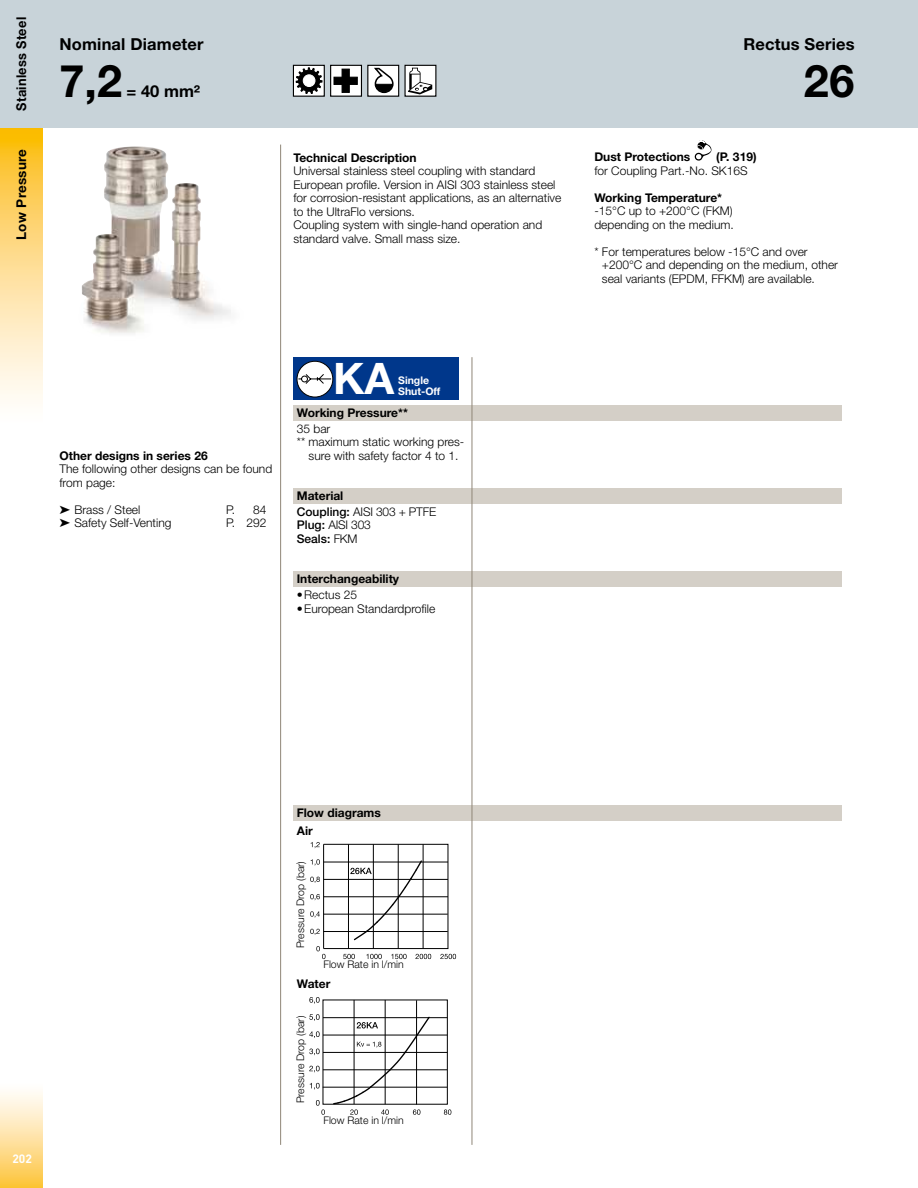
<style>
.page{position:relative;width:918px;height:1188px;background:#fff}
.page>*{position:absolute;margin:0;border:0;box-sizing:border-box;transform-origin:0 0}
.t1{font:700 45px "Helvetica Neue LT Std";color:#000}
.t2{font:700 43.5px "Helvetica Neue LT Std";color:#fff}
.t3{font:700 16.5px "Helvetica Neue LT Std";letter-spacing:.01em;color:#000}
.t4{font:700 13.5px "Helvetica Neue LT Std";letter-spacing:.02em;color:#000;scale:.95 1}
.t5{font:700 13.5px "Helvetica Neue LT Std";letter-spacing:.02em;color:#000}
.t6{font:300 12px/13.5px "Helvetica Neue LT Std";color:#000}
.t7{font:700 12px/15.6px "Helvetica Neue LT Std";color:#000}
.t8{font:500 12px/13.5px "Helvetica Neue LT Std";color:#000}
.t9{font:700 12px "DINOT";color:#fff}
.t10{font:300 10.5px "Helvetica Neue LT Std";color:#000}
.t11{font:700 10.5px/10.5px "Helvetica Neue LT Std";color:#fff}
.s1{font-weight:700}
.s2{font-weight:300}
.s3{font-weight:500}
</style>
<div class="page">
<svg style="left:0;top:128px;width:43px;height:274px;background:#fddc8c"></svg>
<div style="left:0;top:0;width:918px;height:128px;background:#c8d3d9"></div>
<div style="left:0;top:1082px;width:43px;height:106px;background:linear-gradient(to bottom,#fff,#fdc642)"></div>
<div style="left:293px;top:571px;width:549px;height:16px;background:#d4cfc7"></div>
<div style="left:293px;top:488px;width:549px;height:15px;background:#d4cfc7"></div>
<div style="left:293px;top:805px;width:549px;height:16px;background:#d4cfc7"></div>
<div style="left:293px;top:405px;width:549px;height:16px;background:#d4cfc7"></div>
<hr style="left:280px;top:145px;width:1px;height:1000px;background:#8f8678">
<hr style="left:472px;top:357px;width:1px;height:788px;background:#8f8678">
<div style="left:293px;top:358px;width:166px;height:42px;background:#00378b"></div>
<div style="left:297px;top:361px;width:36px;height:36px;background:#fff;border-radius:50%"></div>
<div style="left:297px;top:361px;width:36px;height:36px;border:1px solid #000;border-radius:50%"></div>
<svg style="left:298px;top:374px;width:34px;height:11px"></svg>
<svg style="left:695px;top:140px;width:16px;height:21px"></svg>
<div style="left:323px;top:844px;width:125px;height:105px;border:1px solid #000"></div>
<hr style="left:324px;top:914px;width:124px;height:1px;background:#000">
<hr style="left:323px;top:931px;width:125px;height:1px;background:#000">
<hr style="left:324px;top:862px;width:124px;height:1px;background:#000">
<hr style="left:324px;top:879px;width:124px;height:1px;background:#000">
<hr style="left:324px;top:896px;width:124px;height:1px;background:#000">
<svg style="left:311px;top:842px;width:9px;height:6px"></svg>
<svg style="left:311px;top:859px;width:9px;height:7px"></svg>
<svg style="left:310px;top:877px;width:10px;height:6px"></svg>
<svg style="left:310px;top:894px;width:10px;height:6px"></svg>
<svg style="left:310px;top:911px;width:10px;height:7px"></svg>
<svg style="left:310px;top:929px;width:10px;height:6px"></svg>
<hr style="left:323px;top:844px;width:1px;height:105px;background:#000">
<hr style="left:348px;top:844px;width:1px;height:105px;background:#000">
<hr style="left:373px;top:844px;width:1px;height:105px;background:#000">
<hr style="left:398px;top:844px;width:1px;height:105px;background:#000">
<hr style="left:423px;top:844px;width:1px;height:105px;background:#000">
<svg style="left:316px;top:946px;width:10px;height:13px"></svg>
<svg style="left:343px;top:954px;width:12px;height:5px"></svg>
<svg style="left:366px;top:954px;width:16px;height:5px"></svg>
<svg style="left:391px;top:954px;width:16px;height:5px"></svg>
<svg style="left:415px;top:954px;width:16px;height:5px"></svg>
<svg style="left:440px;top:954px;width:16px;height:5px"></svg>
<svg style="left:350px;top:859px;width:73px;height:82px"></svg>
<div style="left:323px;top:1000px;width:125px;height:105px;border:1px solid #000"></div>
<hr style="left:323px;top:1069px;width:124px;height:1px;background:#000">
<hr style="left:323px;top:1087px;width:124px;height:1px;background:#000">
<hr style="left:323px;top:1017px;width:124px;height:1px;background:#000">
<hr style="left:323px;top:1035px;width:124px;height:1px;background:#000">
<hr style="left:323px;top:1052px;width:124px;height:1px;background:#000">
<hr style="left:416px;top:1000px;width:1px;height:105px;background:#000">
<hr style="left:385px;top:1000px;width:1px;height:104px;background:#000">
<hr style="left:354px;top:1000px;width:1px;height:104px;background:#000">
<svg style="left:444px;top:1109px;width:7px;height:6px"></svg>
<svg style="left:309px;top:997px;width:11px;height:7px"></svg>
<svg style="left:309px;top:1014px;width:11px;height:7px"></svg>
<svg style="left:309px;top:1031px;width:11px;height:7px"></svg>
<svg style="left:309px;top:1049px;width:11px;height:6px"></svg>
<svg style="left:309px;top:1066px;width:11px;height:6px"></svg>
<svg style="left:310px;top:1083px;width:10px;height:7px"></svg>
<svg style="left:316px;top:1100px;width:9px;height:15px"></svg>
<svg style="left:332px;top:1015px;width:99px;height:100px"></svg>
<div style="left:293px;top:65px;width:31px;height:31px;background:#fff"></div>
<div style="left:293px;top:65px;width:32px;height:32px;border:1px solid #000"></div>
<svg style="left:296px;top:68px;width:26px;height:26px"></svg>
<div style="left:303px;top:75px;width:12px;height:12px;background:#fff;border-radius:50%"></div>
<div style="left:303px;top:75px;width:12px;height:12px;border:1px solid #fff;border-radius:50%"></div>
<svg style="left:332px;top:67px;width:28px;height:28px"></svg>
<div style="left:330px;top:65px;width:32px;height:32px;border:1px solid #000"></div>
<div style="left:342px;top:69px;width:7px;height:23px;background:#000"></div>
<div style="left:334px;top:77px;width:23px;height:8px;background:#000;border:1px solid #000"></div>
<div style="left:368px;top:65px;width:31px;height:31px;background:#fff"></div>
<div style="left:367px;top:65px;width:32px;height:32px;border:1px solid #000"></div>
<svg style="left:373px;top:66px;width:21px;height:28px"></svg>
<div style="left:405px;top:65px;width:31px;height:31px;background:#fff"></div>
<svg style="left:408px;top:68px;width:24px;height:26px"></svg>
<img style="left:81px;top:146px;width:150px;height:188px">
<p class="t4" style="left:13px;top:111px;width:100px;rotate:-90deg">Stainless Steel</p>
<p class="t5" style="left:13px;top:240px;width:92px;rotate:-90deg">Low Pressure</p>
<p class="t3" style="left:60px;top:34px;width:146px">Nominal Diameter</p>
<p class="t1" style="left:60px;top:53px;width:64px">7,2</p>
<p class="t3" style="left:127px;top:81px;width:75px">= 40 mm²</p>
<p class="t6" style="left:293px;top:150px;width:270px"><span class="s1">Technical Description<br></span>Universal stainless steel coupling with standard European profile. Version in AISI 303 stainless steel for corrosion-resistant applications, as an alternative to the UltraFlo versions.<br>Coupling system with single-hand operation and standard valve. Small mass size.</p>
<p class="t6" style="left:60px;top:449px;width:214px"><span class="s1">Other designs in series 26<br></span>The following other designs can be found from page:</p>
<p class="t6" style="left:60px;top:503px;width:82px">➤ Brass / Steel</p>
<p class="t6" style="left:226px;top:503px;width:42px">P. 84</p>
<p class="t6" style="left:60px;top:516px;width:114px">➤ Safety Self-Venting</p>
<p class="t6" style="left:226px;top:516px;width:42px">P. 292</p>
<p class="t2" style="left:333px;top:352px;width:63px">KA</p>
<p class="t11" style="left:398px;top:375px;width:44px">Single<br>Shut-Off</p>
<p class="t7" style="left:297px;top:405px;width:113px">Working Pressure**<br><span class="s2">35 bar</span></p>
<p class="t6" style="left:297px;top:435px;width:169px;text-align:center">** maximum static working pres&shy;sure with safety factor 4 to 1.</p>
<p class="t6" style="left:297px;top:488px;width:141px;line-height:15.6px"><span class="s1">Material<br></span><span class="s3">Coupling:</span> AISI 303 + PTFE</p>
<p class="t8" style="left:297px;top:518px;width:76px">Plug: <span class="s2">AISI 303<br></span>Seals: <span class="s2">FKM</span></p>
<p class="t7" style="left:297px;top:571px;width:104px">Interchangeability</p>
<p class="t6" style="left:297px;top:588px;width:62px">•Rectus 25</p>
<p class="t6" style="left:297px;top:601px;width:140px">•European Standardprofile</p>
<p class="t3" style="left:744px;top:34px;width:113px">Rectus Series</p>
<p class="t1" style="left:804px;top:53px;width:52px">26</p>
<p class="t6" style="left:594px;top:150px;width:164px;text-indent:122px"><span class="s1">(P. 319) </span>for Coupling Part.-No. SK16S</p>
<p class="t6" style="left:594px;top:191px;width:141px"><span class="s1">Working Temperature* </span>-15°C up to +200°C (FKM) depending on the medium.</p>
<p class="t6" style="left:602px;top:245px;width:238px;text-indent:-8px">* For temperatures below -15°C and over +200°C and depending on the medium, other seal variants (EPDM, FFKM) are available.</p>
<p class="t7" style="left:594px;top:149px;width:98px">Dust Protections</p>
<p class="t9" style="left:12px;top:1151px;width:21px">202</p>
<p class="t7" style="left:297px;top:804px;width:86px">Flow diagrams</p>
<p class="t7" style="left:297px;top:823px;width:17px">Air</p>
<p class="t10" style="left:294px;top:948px;width:89px;rotate:-90deg">Pressure Drop (bar)</p>
<p class="t10" style="left:323px;top:958px;width:82px">Flow Rate in l/min</p>
<p class="t7" style="left:297px;top:976px;width:35px">Water</p>
<p class="t10" style="left:294px;top:1103px;width:89px;rotate:-90deg">Pressure Drop (bar)</p>
<p class="t10" style="left:323px;top:1114px;width:82px">Flow Rate in l/min</p>
</div>
